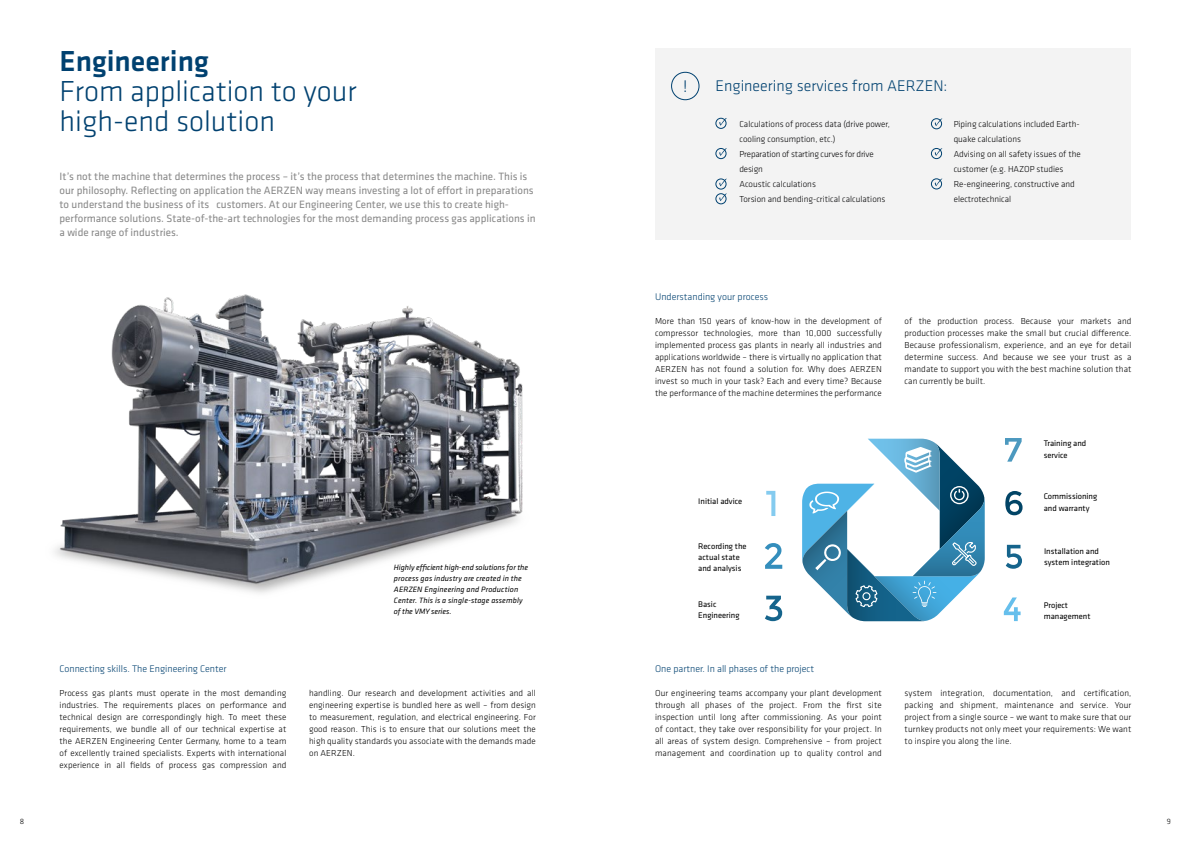
<style>
.page{position:relative;width:1191px;height:842px;background:#fff}
.page>*{position:absolute;margin:0;border:0;box-sizing:border-box;transform-origin:0 0}
.t1{font:300 30px/30px "Klavika";color:#004170}
.t2{font:500 30px "Klavika";color:#004170}
.t3{font:300 17px "Klavika";color:#004170}
.t4{font:300 16px "Klavika";color:#004170}
.t5{font:11px/14px "Klavika";color:#878787}
.t6{font:300 10px "Klavika";color:#004170}
.t7{font:300 9px/12px "Klavika";letter-spacing:.01em;color:#000;text-align:justify}
.t8{font:300 9px/15px "Klavika";color:#020203}
.t9{font:8.5px/11.3px "Klavika";color:#000}
.t10{font:italic 8px/11px "Klavika";letter-spacing:.01em;color:#000}
.t11{font:300 8px "Klavika";color:#000}
</style>
<div class="page">
<img style="left:54px;top:294px;width:469px;height:299px">
<div style="left:655px;top:49px;width:476px;height:191px;background:#f3f3f3"></div>
<div style="left:671px;top:72px;width:28px;height:28px;border:1px solid #004170;border-radius:50%"></div>
<div style="left:715px;top:118px;width:11px;height:11px;border:1px solid #004170;border-radius:50%"></div>
<svg style="left:719px;top:118px;width:8px;height:8px"></svg>
<div style="left:715px;top:148px;width:11px;height:11px;border:1px solid #004170;border-radius:50%"></div>
<svg style="left:719px;top:148px;width:8px;height:8px"></svg>
<div style="left:715px;top:179px;width:11px;height:10px;border:1px solid #004170;border-radius:50%"></div>
<svg style="left:719px;top:179px;width:8px;height:7px"></svg>
<div style="left:715px;top:193px;width:11px;height:11px;border:1px solid #004170;border-radius:50%"></div>
<svg style="left:719px;top:193px;width:8px;height:8px"></svg>
<div style="left:931px;top:118px;width:10px;height:11px;border:1px solid #004170;border-radius:50%"></div>
<svg style="left:934px;top:118px;width:8px;height:8px"></svg>
<div style="left:931px;top:148px;width:10px;height:11px;border:1px solid #004170;border-radius:50%"></div>
<svg style="left:934px;top:148px;width:8px;height:8px"></svg>
<div style="left:931px;top:179px;width:10px;height:10px;border:1px solid #004170;border-radius:50%"></div>
<svg style="left:934px;top:178px;width:8px;height:8px"></svg>
<svg style="left:765px;top:596px;width:17px;height:25px"></svg>
<svg style="left:1003px;top:597px;width:17px;height:24px"></svg>
<svg style="left:1005px;top:545px;width:17px;height:24px"></svg>
<svg style="left:765px;top:543px;width:17px;height:26px"></svg>
<svg style="left:1005px;top:491px;width:17px;height:24px"></svg>
<svg style="left:766px;top:491px;width:9px;height:25px"></svg>
<svg style="left:1005px;top:438px;width:16px;height:24px"></svg>
<svg style="left:802px;top:439px;width:182px;height:182px"></svg>
<h1 class="t2" style="left:60px;top:41px;width:151px">Engineering</h1>
<h1 class="t1" style="left:60px;top:76px;width:299px">From application to your high-end solution</h1>
<p class="t5" style="left:60px;top:169px;width:477px">It’s not the machine that determines the process – it’s the process that determines the machine. This is our philosophy. Reflecting on application the AERZEN way means investing a lot of effort in preparations to understand the business of its customers. At our Engineering Center, we use this to create high&shy;performance solutions. State-of-the-art technologies for the most demanding process gas applications in a wide range of industries.</p>
<p class="t10" style="left:394px;top:562px;width:136px">Highly efficient high-end solutions for the process gas industry are created in the AERZEN Engineering and Production Center. This is a single-stage assembly of the VMY series.</p>
<h2 class="t3" style="left:683px;top:77px;width:6px">!</h2>
<h3 class="t4" style="left:715px;top:76px;width:233px">Engineering services from AERZEN:</h3>
<p class="t8" style="left:739px;top:116px;width:152px">Calculations of process data (drive power, cooling consumption, etc.)<br>Preparation of starting curves for drive design<br>Acoustic calculations<br>Torsion and bending-critical calculations</p>
<p class="t8" style="left:953px;top:116px;width:128px">Piping calculations included Earth&shy;quake calculations<br>Advising on all safety issues of the customer (e.g. HAZOP studies<br>Re-engineering, constructive and electrotechnical</p>
<p class="t6" style="left:655px;top:291px;width:115px">Understanding your process</p>
<p class="t7" style="left:655px;top:315px;width:228px">More than 150 years of know-how in the development of compressor technologies, more than 10,000 successfully implemented process gas plants in nearly all industries and applications worldwide – there is virtually no application that AERZEN has not found a solution for. Why does AERZEN invest so much in your task? Each and every time? Because the performance of the machine determines the performance</p>
<p class="t7" style="left:904px;top:315px;width:228px">of the production process. Because your markets and production processes make the small but crucial difference.<br>Because professionalism, experience, and an eye for detail determine success. And because we see your trust as a mandate to support you with the best machine solution that can currently be built.</p>
<p class="t9" style="left:1043px;top:438px;width:44px">Training and service</p>
<p class="t9" style="left:1043px;top:491px;width:55px">Commissioning and warranty</p>
<p class="t9" style="left:698px;top:495px;width:46px">Initial advice</p>
<p class="t9" style="left:698px;top:540px;width:50px">Recording the actual state and analysis</p>
<p class="t9" style="left:1044px;top:545px;width:67px">Installation and system integration</p>
<p class="t9" style="left:1043px;top:599px;width:48px">Project management</p>
<p class="t9" style="left:698px;top:598px;width:43px">Basic<br>Engineering</p>
<p class="t6" style="left:60px;top:663px;width:169px">Connecting skills. The Engineering Center</p>
<p class="t7" style="left:60px;top:687px;width:228px">Process gas plants must operate in the most demanding industries. The requirements places on performance and technical design are correspondingly high. To meet these requirements, we bundle all of our technical expertise at the AERZEN Engineering Center Germany, home to a team of excellently trained specialists. Experts with international experience in all fields of process gas compression and</p>
<p class="t6" style="left:655px;top:663px;width:161px">One partner. In all phases of the project</p>
<p class="t7" style="left:655px;top:687px;width:228px">Our engineering teams accompany your plant development through all phases of the project. From the first site inspection until long after commissioning. As your point of contact, they take over responsibility for your project. In all areas of system design. Comprehensive – from project management and coordination up to quality control and</p>
<p class="t7" style="left:309px;top:687px;width:228px">handling. Our research and development activities and all engineering expertise is bundled here as well – from design to measurement, regulation, and electrical engineering. For good reason. This is to ensure that our solutions meet the high quality standards you associate with the demands made on AERZEN.</p>
<p class="t7" style="left:904px;top:687px;width:228px">system integration, documentation, and certification, packing and shipment, maintenance and service. Your project from a single source – we want to make sure that our turnkey products not only meet your requirements: We want to inspire you along the line.</p>
<p class="t11" style="left:20px;top:816px;width:6px">8</p>
<p class="t11" style="left:1166px;top:816px;width:6px">9</p>
</div>
